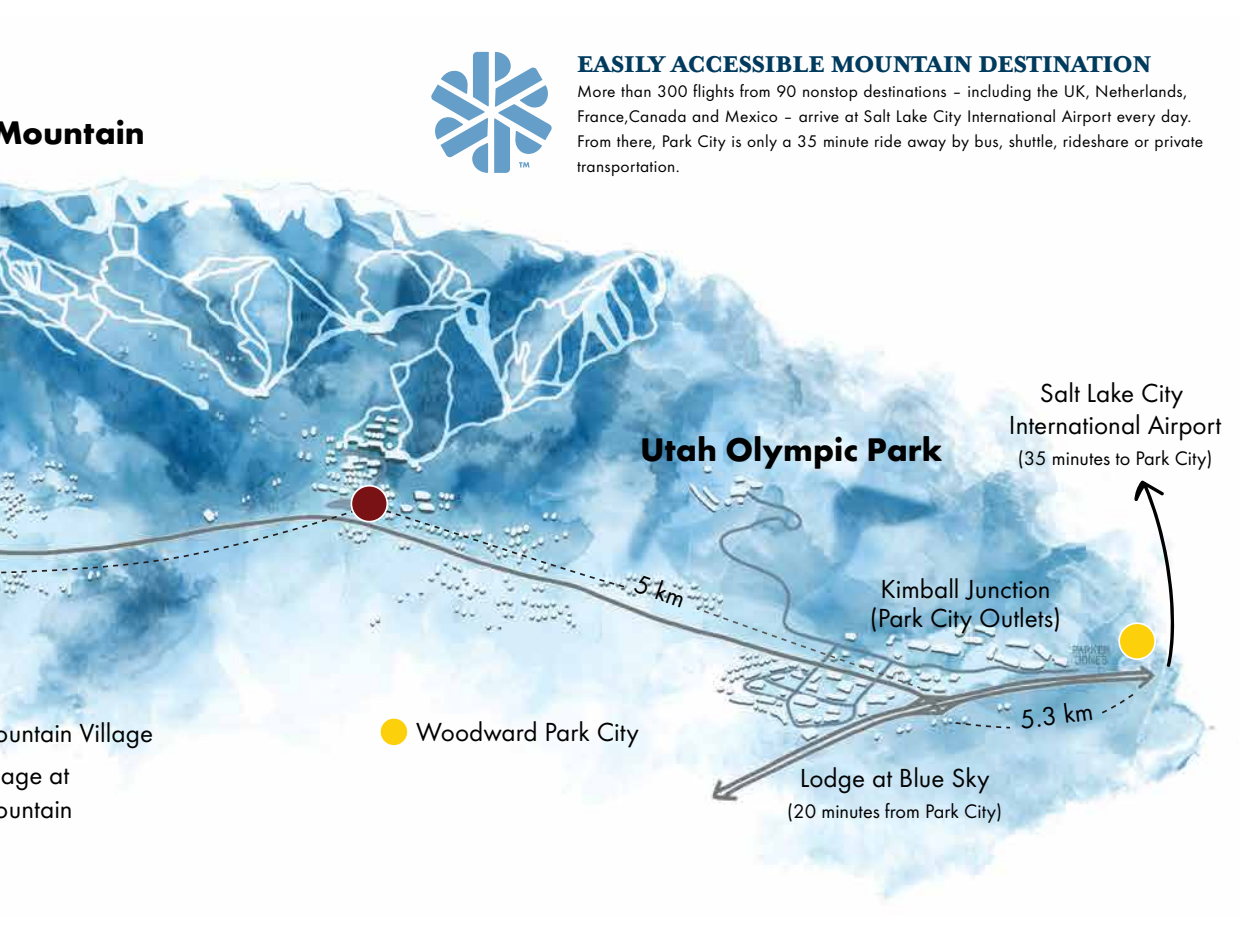
<style>
.page{position:relative;width:1260px;height:945px;background:#fff}
.page>*{position:absolute;margin:0;border:0;box-sizing:border-box;transform-origin:0 0}
.t1{font:700 33.95px "Futura Round";color:#010101}
.t2{font:27.12px/42.5px "Futura Round";color:#010101;text-align:center}
.t3{font:800 26.25px "Mrs Eaves XL Serif OT";color:#003a5d}
.t4{font:20.3px "Futura Round";color:#010101}
.t5{font:17.5px/24.8px "Futura Round";letter-spacing:.02em;color:#000}
</style>
<div class="page">
<img style="left:0;top:51px;width:1216px;height:849px">
<svg style="left:1134px;top:480px;width:40px;height:188px"></svg>
<svg style="left:695px;top:606px;width:227px;height:84px;background:#a7c8d8"></svg>
<svg style="left:374px;top:506px;width:254px;height:83px;background:#add0e1"></svg>
<svg style="left:0;top:508px;width:360px;height:67px;background:#a4cadd"></svg>
<div style="left:351px;top:486px;width:36px;height:36px;background:#781214;border-radius:50%"></div>
<div style="left:351px;top:485px;width:37px;height:38px;border:2px solid #fff;border-radius:50%"></div>
<div style="left:381px;top:719px;width:26px;height:26px;background:#fcd10c;border-radius:50%"></div>
<div style="left:1119px;top:623px;width:36px;height:36px;background:#fcd10c;border-radius:50%"></div>
<div style="left:1118px;top:622px;width:38px;height:38px;border:2px solid #fff;border-radius:50%"></div>
<svg style="left:1100px;top:692px;width:36px;height:23px"></svg>
<svg style="left:954px;top:721px;width:58px;height:8px"></svg>
<svg style="left:431px;top:52px;width:121px;height:121px"></svg>
<svg style="left:634px;top:574px;width:50px;height:34px;background:#cce2eb"></svg>
<h1 class="t1" style="left:-9px;top:107px;width:155px">Mountain</h1>
<h2 class="t2" style="left:-5px;top:710px;width:160px;text-align:left">ountain Village age at</h2>
<h2 class="t2" style="left:-5px;top:786px;width:79px">ountain</h2>
<h3 class="t3" style="left:577px;top:49px;width:576px">EASILY ACCESSIBLE MOUNTAIN DESTINATION</h3>
<p class="t5" style="left:577px;top:78px;width:628px">More than 300 flights from 90 nonstop destinations – including the UK, Netherlands, France,Canada and Mexico – arrive at Salt Lake City International Airport every day.<br>From there, Park City is only a 35 minute ride away by bus, shuttle, rideshare or private transportation.</p>
<h1 class="t1" style="left:640px;top:423px;width:304px">Utah Olympic Park</h1>
<h2 class="t2" style="left:1009px;top:375px;width:214px;line-height:32.6px">Salt Lake City<br>International Airport</h2>
<p class="t4" style="left:1018px;top:444px;width:196px">(35 minutes to Park City)</p>
<h2 class="t2" style="left:416px;top:709px;width:224px">Woodward Park City</h2>
<h2 class="t2" style="left:870px;top:573px;width:193px;line-height:28.9px">Kimball Junction (Park City Outlets)</h2>
<h2 class="t2" style="left:800px;top:755px;width:191px">Lodge at Blue Sky</h2>
<p class="t4" style="left:787px;top:796px;width:216px">(20 minutes from Park City)</p>
<h2 class="t2" style="left:1017px;top:697px;width:75px;rotate:-8deg">5.3 km</h2>
</div>
